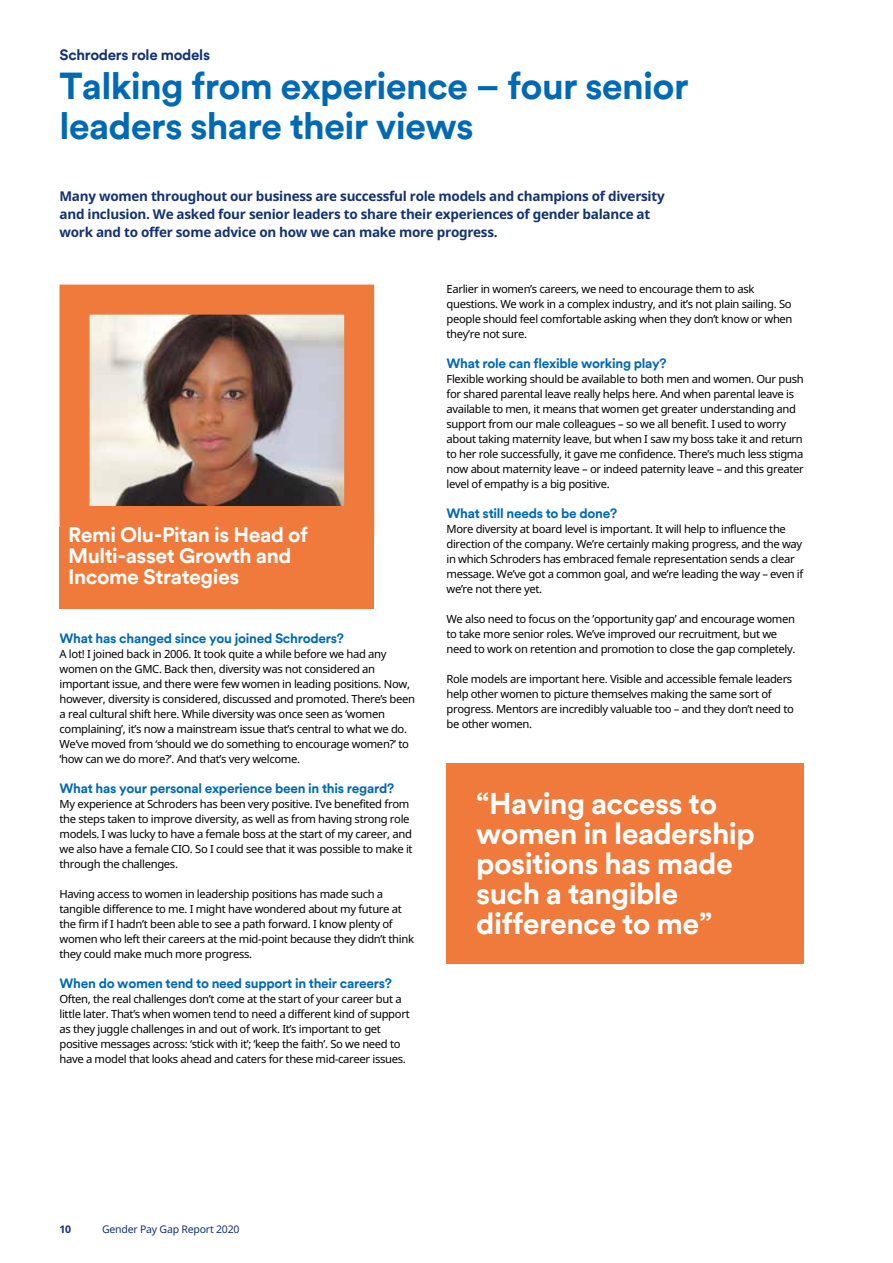
<style>
.page{position:relative;width:893px;height:1263px;background:#fff}
.page>*{position:absolute;margin:0;border:0;box-sizing:border-box;transform-origin:0 0}
.t1{font:700 37.5px/40.5px "Schroders Circular TT";letter-spacing:-.02em;color:#0069b4}
.t2{font:700 30px/30px "Schroders Circular TT";letter-spacing:-.02em;color:#fff}
.t3{font:700 21px/21px "Schroders Circular TT";letter-spacing:-.02em;color:#fff}
.t4{font:700 15px "Schroders Circular TT";letter-spacing:-.02em;color:#123274}
.t5{font:700 13.5px/18px "Noto Sans";letter-spacing:-.02em;color:#123274}
.t6{font:700 13.5px "Schroders Circular TT";letter-spacing:-.02em;color:#0069b4}
.t7{font:11.25px/15px "Noto Sans";letter-spacing:-.03em;color:#000}
.t8{font:10.5px "Noto Sans";letter-spacing:-.02em;color:#123274}
.t9{font:700 10.5px "Noto Sans";color:#123274}
</style>
<div class="page">
<div style="left:446px;top:763px;width:358px;height:201px;background:#ef7a3b"></div>
<svg style="left:59px;top:284px;width:316px;height:267px;background:#bf896e"></svg>
<div style="left:60px;top:527px;width:314px;height:82px;background:#ef7a3b"></div>
<h3 class="t4" style="left:60px;top:44px;width:152px">Schroders role models</h3>
<h1 class="t1" style="left:60px;top:64px;width:631px">Talking from experience – four senior leaders share their views</h1>
<p class="t5" style="left:60px;top:187px;width:607px">Many women throughout our business are successful role models and champions of diversity and inclusion. We asked four senior leaders to share their experiences of gender balance at work and to offer some advice on how we can make more progress.</p>
<h3 class="t3" style="left:68px;top:524px;width:242px">Remi Olu-Pitan is Head of<br>Multi-asset Growth and<br>Income Strategies</h3>
<p class="t6" style="left:60px;top:629px;width:286px">What has changed since you joined Schroders?</p>
<p class="t7" style="left:60px;top:646px;width:357px">A lot! I joined back in 2006. It took quite a while before we had any women on the GMC. Back then, diversity was not considered an important issue, and there were few women in leading positions. Now, however, diversity is considered, discussed and promoted. There’s been a real cultural shift here. While diversity was once seen as ‘women complaining’, it’s now a mainstream issue that’s central to what we do.<br>We’ve moved from ‘should we do something to encourage women?’ to ‘how can we do more?’. And that’s very welcome.</p>
<p class="t6" style="left:60px;top:779px;width:336px">What has your personal experience been in this regard?</p>
<p class="t7" style="left:60px;top:796px;width:355px">My experience at Schroders has been very positive. I’ve benefited from the steps taken to improve diversity, as well as from having strong role models. I was lucky to have a female boss at the start of my career, and we also have a female CIO. So I could see that it was possible to make it through the challenges.</p>
<p class="t7" style="left:60px;top:886px;width:356px">Having access to women in leadership positions has made such a tangible difference to me. I might have wondered about my future at the firm if I hadn’t been able to see a path forward. I know plenty of women who left their careers at the mid-point because they didn’t think they could make much more progress.</p>
<p class="t6" style="left:60px;top:974px;width:334px">When do women tend to need support in their careers?</p>
<p class="t7" style="left:60px;top:991px;width:352px">Often, the real challenges don’t come at the start of your career but a little later. That’s when women tend to need a different kind of support as they juggle challenges in and out of work. It’s important to get positive messages across: ‘stick with it’; ‘keep the faith’. So we need to have a model that looks ahead and caters for these mid-career issues.</p>
<p class="t7" style="left:446px;top:281px;width:348px">Earlier in women’s careers, we need to encourage them to ask questions. We work in a complex industry, and it’s not plain sailing. So people should feel comfortable asking when they don’t know or when they’re not sure.</p>
<p class="t6" style="left:446px;top:354px;width:222px">What role can flexible working play?</p>
<p class="t7" style="left:446px;top:371px;width:359px">Flexible working should be available to both men and women. Our push for shared parental leave really helps here. And when parental leave is available to men, it means that women get greater understanding and support from our male colleagues – so we all benefit. I used to worry about taking maternity leave, but when I saw my boss take it and return to her role successfully, it gave me confidence. There’s much less stigma now about maternity leave – or indeed paternity leave – and this greater level of empathy is a big positive.</p>
<p class="t6" style="left:446px;top:504px;width:172px">What still needs to be done?</p>
<p class="t7" style="left:446px;top:521px;width:358px">More diversity at board level is important. It will help to influence the direction of the company. We’re certainly making progress, and the way in which Schroders has embraced female representation sends a clear message. We’ve got a common goal, and we’re leading the way – even if we’re not there yet.</p>
<p class="t7" style="left:446px;top:611px;width:350px">We also need to focus on the ’opportunity gap’ and encourage women to take more senior roles. We’ve improved our recruitment, but we need to work on retention and promotion to close the gap completely.</p>
<p class="t7" style="left:446px;top:671px;width:349px">Role models are important here. Visible and accessible female leaders help other women to picture themselves making the same sort of progress. Mentors are incredibly valuable too – and they don’t need to be other women.</p>
<h2 class="t2" style="left:476px;top:787px;width:280px">“Having access to women in leadership positions has made such a tangible difference to me”</h2>
<p class="t9" style="left:60px;top:1222px;width:13px">10</p>
<p class="t8" style="left:102px;top:1222px;width:139px">Gender Pay Gap Report 2020</p>
</div>
